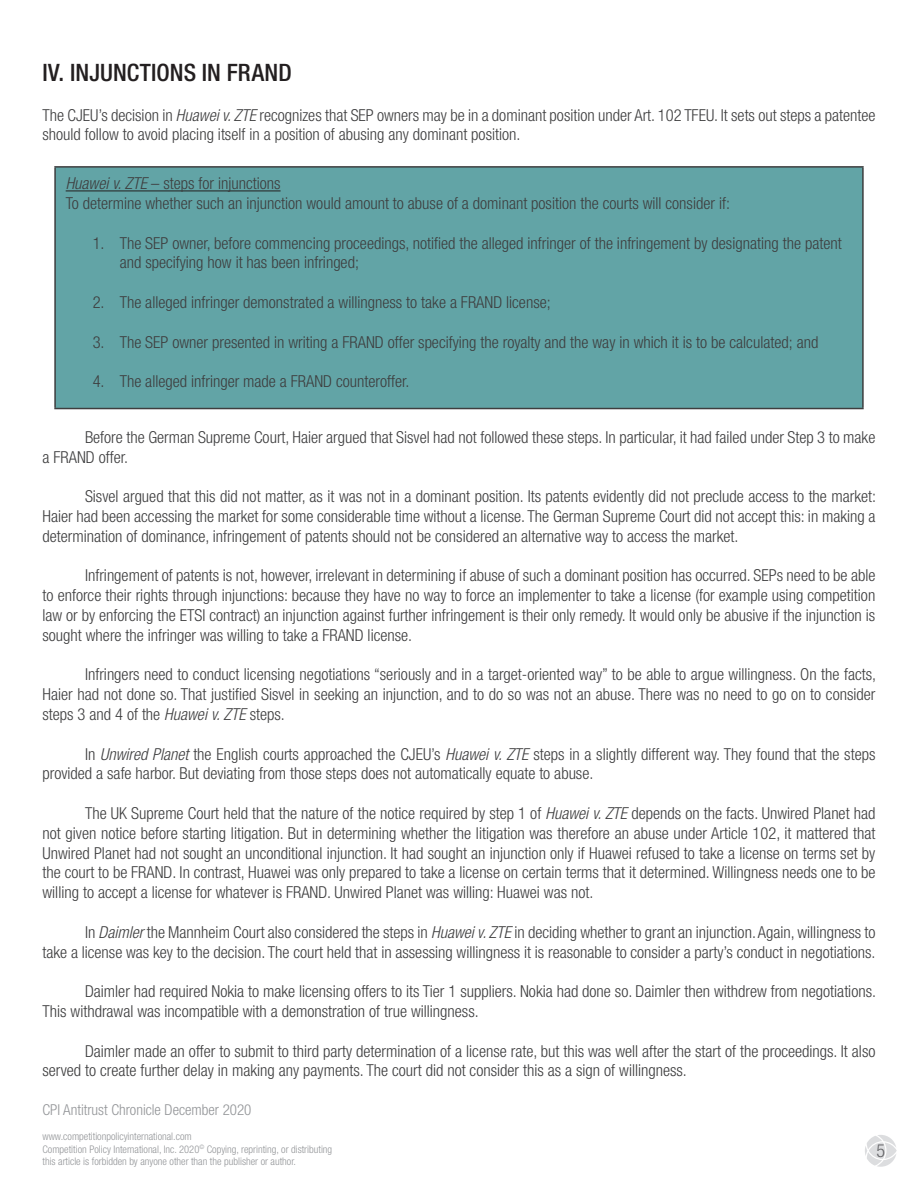
<style>
.page{position:relative;width:918px;height:1188px;background:#fff}
.page>*{position:absolute;margin:0;border:0;box-sizing:border-box;transform-origin:0 0}
.Sin_espaciado{font:500 condensed 24px "Helvetica Neue LT Std";letter-spacing:.005em;color:#231f20}
.t1{font:300 condensed 18px "Helvetica Neue LT Std";color:#636366}
.Sin_espaciado-2{font:300 condensed 16.5px/19.8px "Helvetica Neue LT Std";color:#3e3e3f}
.Texto_independiente{font:300 condensed 16.5px/19.8px "Helvetica Neue LT Std";color:#3e3e3f}
.t2{font:300 condensed 15px "Helvetica Neue LT Std";color:#939598}
.t3{font:300 condensed 10.5px/12.6px "Helvetica Neue LT Std";color:#939598}
.s1{font-style:italic}
</style>
<div class="page">
<svg style="left:865px;top:1135px;width:32px;height:32px"></svg>
<div style="left:55px;top:167px;width:808px;height:242px;background:#62a4a6"></div>
<hr style="left:54px;top:166px;width:810px;height:2px;background:#3e3e3f">
<hr style="left:54px;top:168px;width:2px;height:240px;background:#3e3e3f">
<hr style="left:862px;top:168px;width:2px;height:240px;background:#3e3e3f">
<hr style="left:54px;top:408px;width:810px;height:1px;background:#3e3e3f">
<hr style="left:66px;top:191px;width:215px;height:1px;background:#231f20">
<p class="Sin_espaciado" style="left:43px;top:58px;width:251px">IV. INJUNCTIONS IN FRAND</p>
<p class="Sin_espaciado-2" style="left:43px;top:105px;width:835px">The CJEU’s decision in <span class="s1">Huawei v. ZTE</span> recognizes that SEP owners may be in a dominant position under Art. 102 TFEU. It sets out steps a patentee should follow to avoid placing itself in a position of abusing any dominant position.</p>
<p class="Texto_independiente" style="left:66px;top:173px;width:216px"><span class="s1">Huawei v. ZTE</span> – steps for injunctions</p>
<p class="Texto_independiente" style="left:66px;top:193px;width:666px">To determine whether such an injunction would amount to abuse of a dominant position the courts will consider if:</p>
<p class="Texto_independiente" style="left:120px;top:233px;width:724px;text-indent:-27px">1. The SEP owner, before commencing proceedings, notified the alleged infringer of the infringement by designating the patent and specifying how it has been infringed;</p>
<p class="Texto_independiente" style="left:93px;top:292px;width:460px">2. The alleged infringer demonstrated a willingness to take a FRAND license;</p>
<p class="Texto_independiente" style="left:93px;top:332px;width:727px">3. The SEP owner presented in writing a FRAND offer specifying the royalty and the way in which it is to be calculated; and</p>
<p class="Texto_independiente" style="left:93px;top:371px;width:318px">4. The alleged infringer made a FRAND counteroffer.</p>
<p class="Sin_espaciado-2" style="left:43px;top:427px;width:834px;text-indent:43px">Before the German Supreme Court, Haier argued that Sisvel had not followed these steps. In particular, it had failed under Step 3 to make a FRAND offer.</p>
<p class="Sin_espaciado-2" style="left:43px;top:486px;width:835px;text-align:justify;text-indent:43px">Sisvel argued that this did not matter, as it was not in a dominant position. Its patents evidently did not preclude access to the market:<br>Haier had been accessing the market for some considerable time without a license. The German Supreme Court did not accept this: in making a determination of dominance, infringement of patents should not be considered an alternative way to access the market.</p>
<p class="Sin_espaciado-2" style="left:43px;top:566px;width:835px;text-align:justify;text-indent:43px">Infringement of patents is not, however, irrelevant in determining if abuse of such a dominant position has occurred. SEPs need to be able to enforce their rights through injunctions: because they have no way to force an implementer to take a license (for example using competition law or by enforcing the ETSI contract) an injunction against further infringement is their only remedy. It would only be abusive if the injunction is sought where the infringer was willing to take a FRAND license.</p>
<p class="Sin_espaciado-2" style="left:43px;top:665px;width:835px;text-align:justify;text-indent:43px">Infringers need to conduct licensing negotiations “seriously and in a target-oriented way” to be able to argue willingness. On the facts, Haier had not done so. That justified Sisvel in seeking an injunction, and to do so was not an abuse. There was no need to go on to consider steps 3 and 4 of the <span class="s1">Huawei v. ZTE</span> steps.</p>
<p class="Sin_espaciado-2" style="left:43px;top:744px;width:834px;text-indent:43px">In <span class="s1">Unwired Planet</span> the English courts approached the CJEU’s <span class="s1">Huawei v. ZTE</span> steps in a slightly different way. They found that the steps provided a safe harbor. But deviating from those steps does not automatically equate to abuse.</p>
<p class="Sin_espaciado-2" style="left:43px;top:803px;width:835px;text-align:justify;text-indent:43px">The UK Supreme Court held that the nature of the notice required by step 1 of <span class="s1">Huawei v. ZTE</span> depends on the facts. Unwired Planet had not given notice before starting litigation. But in determining whether the litigation was therefore an abuse under Article 102, it mattered that Unwired Planet had not sought an unconditional injunction. It had sought an injunction only if Huawei refused to take a license on terms set by the court to be FRAND. In contrast, Huawei was only prepared to take a license on certain terms that it determined. Willingness needs one to be willing to accept a license for whatever is FRAND. Unwired Planet was willing: Huawei was not.</p>
<p class="Sin_espaciado-2" style="left:43px;top:922px;width:834px;text-align:right">In <span class="s1">Daimler</span> the Mannheim Court also considered the steps in <span class="s1">Huawei v. ZTE</span> in deciding whether to grant an injunction. Again, willingness to<br>take a license was key to the decision. The court held that in assessing willingness it is reasonable to consider a party’s conduct in negotiations.</p>
<p class="Sin_espaciado-2" style="left:43px;top:981px;width:835px;text-indent:43px">Daimler had required Nokia to make licensing offers to its Tier 1 suppliers. Nokia had done so. Daimler then withdrew from negotiations.<br>This withdrawal was incompatible with a demonstration of true willingness.</p>
<p class="Sin_espaciado-2" style="left:43px;top:1041px;width:834px;text-indent:43px">Daimler made an offer to submit to third party determination of a license rate, but this was well after the start of the proceedings. It also served to create further delay in making any payments. The court did not consider this as a sign of willingness.</p>
<p class="t2" style="left:43px;top:1101px;width:210px">CPI Antitrust Chronicle December 2020</p>
<p class="t3" style="left:43px;top:1130px;width:291px">www.competitionpolicyinternational.com<br>Competition Policy International, Inc. 2020<sup>©</sup> Copying, reprinting, or distributing this article is forbidden by anyone other than the publisher or author.</p>
<p class="t1" style="left:876px;top:1141px;width:10px">5</p>
</div>
